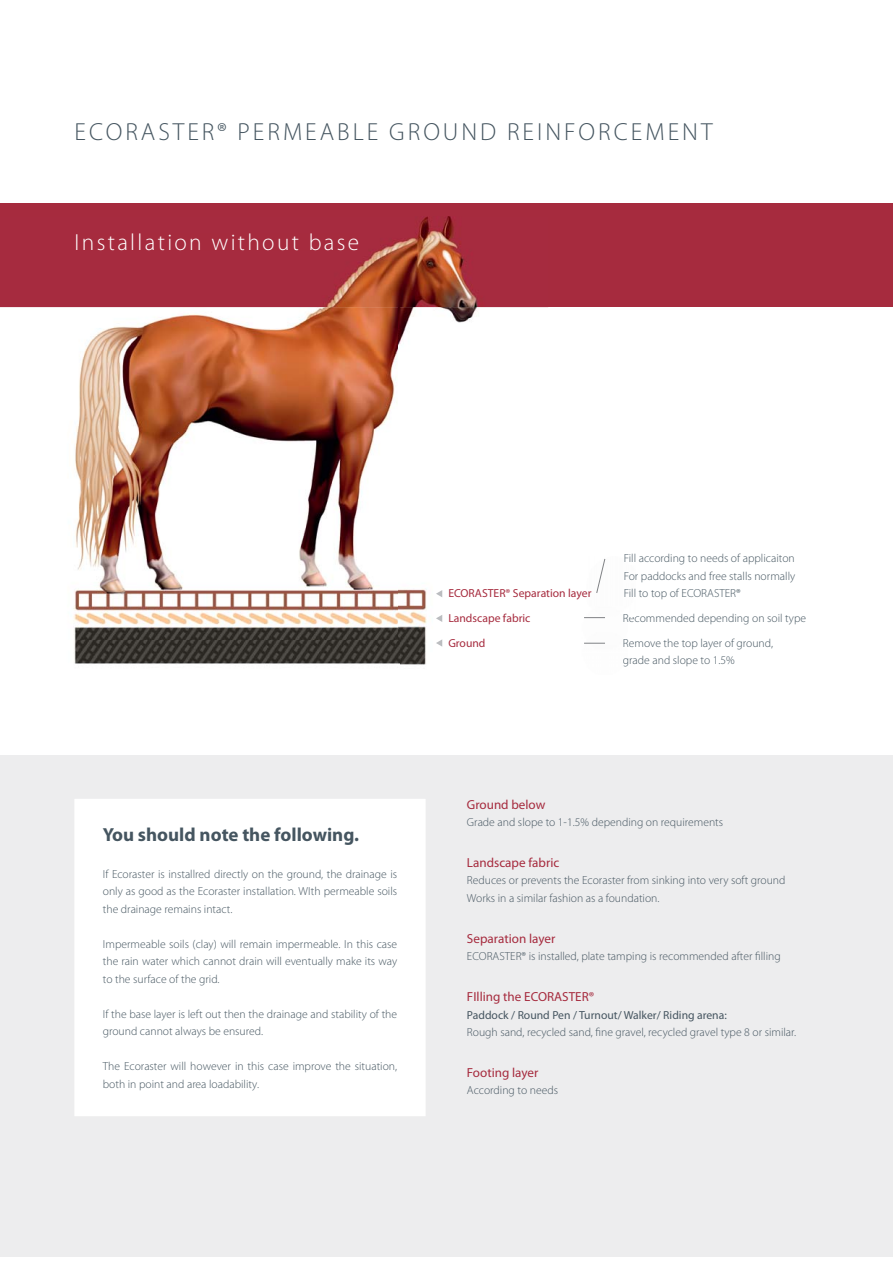
<style>
.page{position:relative;width:893px;height:1263px;background:#fff}
.page>*{position:absolute;margin:0;border:0;box-sizing:border-box;transform-origin:0 0}
.t1{font:300 24.75px "Myriad Pro";letter-spacing:.12em;color:#455560}
.t2{font:300 23.25px "Myriad Pro";letter-spacing:.1em;color:#fff}
.t3{font:700 18.9px "Myriad Pro";color:#455560}
.t4{font:13.05px "Myriad Pro";color:#a62b3e}
.t5{font:300 11.7px/17.5px "Myriad Pro";color:#455560}
.t6{font:11.7px/24.6px "Myriad Pro";color:#a62b3e}
.t7{font:11.7px "Myriad Pro";color:#455560}
.s1{color:#a52b3d}
</style>
<div class="page">
<div style="left:0;top:755px;width:892px;height:502px;background:#ededee"></div>
<div style="left:0;top:204px;width:892px;height:103px;background:#a62b3e"></div>
<img style="left:0;top:216px;width:548px;height:449px">
<img style="left:76px;top:234px;width:282px;height:16px">
<img style="left:449px;top:589px;width:99px;height:11px">
<svg style="left:436px;top:590px;width:6px;height:7px"></svg>
<svg style="left:436px;top:615px;width:6px;height:7px"></svg>
<svg style="left:436px;top:639px;width:6px;height:8px"></svg>
<svg style="left:596px;top:559px;width:9px;height:34px"></svg>
<img style="left:584px;top:618px;width:21px;height:1px">
<svg style="left:584px;top:617px;width:21px;height:1px"></svg>
<img style="left:584px;top:642px;width:21px;height:1px">
<svg style="left:584px;top:643px;width:21px;height:1px"></svg>
<div style="left:74px;top:799px;width:352px;height:317px;background:#fff"></div>
<h1 class="t1" style="left:75px;top:122px;width:639px">ECORASTER® PERMEABLE GROUND REINFORCEMENT</h1>
<h2 class="t2" style="left:74px;top:234px;width:286px">Installation without base</h2>
<p class="t6" style="left:448px;top:582px;width:145px">ECORASTER® Separation lay<span class="s1">er<br></span>Landscape fabric<br>Ground</p>
<p class="t5" style="left:624px;top:551px;width:173px;text-align:justify">Fill according to needs of applicaiton For paddocks and free stalls normally Fill to top of ECORASTER®</p>
<p class="t5" style="left:623px;top:635px;width:152px">Remove the top layer of ground, grade and slope to 1.5%</p>
<p class="t5" style="left:623px;top:611px;width:185px">Recommended depending on soil type</p>
<h3 class="t3" style="left:103px;top:828px;width:258px">You should note the following.</h3>
<p class="t5" style="left:103px;top:866px;width:296px;text-align:justify">If Ecoraster is installred directly on the ground, the drainage is only as good as the Ecoraster installation. WIth permeable soils the drainage remains intact.</p>
<p class="t5" style="left:103px;top:936px;width:296px;text-align:justify">Impermeable soils (clay) will remain impermeable. In this case the rain water which cannot drain will eventually make its way to the surface of the grid.</p>
<p class="t5" style="left:103px;top:1006px;width:296px">If the base layer is left out then the drainage and stability of the ground cannot always be ensured.</p>
<p class="t5" style="left:103px;top:1059px;width:296px">The Ecoraster will however in this case improve the situation, both in point and area loadability.</p>
<p class="t4" style="left:467px;top:799px;width:80px">Ground below</p>
<p class="t5" style="left:467px;top:815px;width:258px">Grade and slope to 1-1.5% depending on requirements</p>
<p class="t4" style="left:467px;top:858px;width:94px">Landscape fabric</p>
<p class="t5" style="left:467px;top:873px;width:320px">Reduces or prevents the Ecoraster from sinking into very soft ground<br>Works in a similar fashion as a foundation.</p>
<p class="t4" style="left:467px;top:934px;width:90px">Separation layer</p>
<p class="t5" style="left:467px;top:949px;width:315px">ECORASTER® is installed, plate tamping is recommended after filling</p>
<p class="t4" style="left:467px;top:992px;width:129px">FIlling the ECORASTER®</p>
<p class="t7" style="left:467px;top:1010px;width:261px">Paddock / Round Pen / Turnout/ Walker/ Riding arena:</p>
<p class="t5" style="left:467px;top:1025px;width:331px">Rough sand, recycled sand, fine gravel, recycled gravel type 8 or similar.</p>
<p class="t4" style="left:467px;top:1068px;width:73px">Footing layer</p>
<p class="t5" style="left:467px;top:1083px;width:93px">According to needs</p>
</div>
